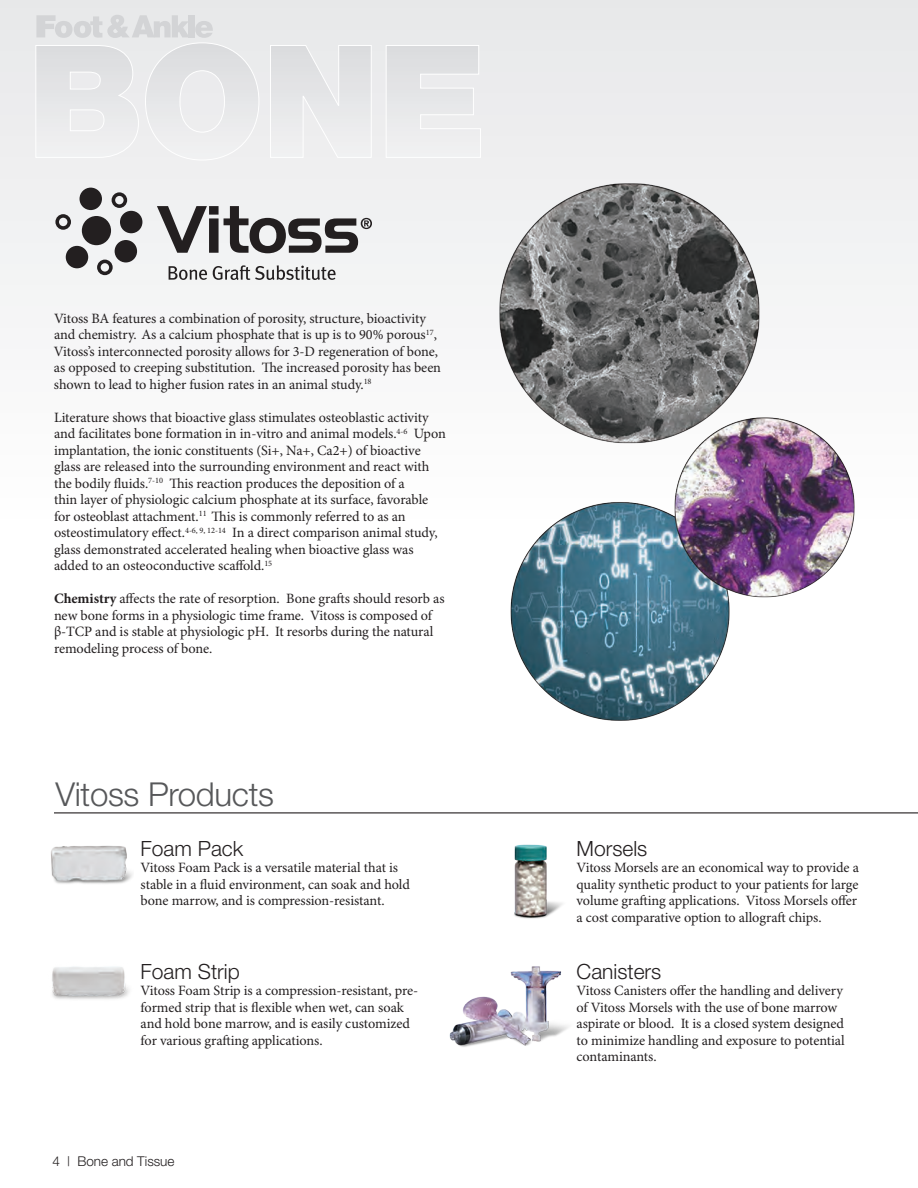
<style>
.page{position:relative;width:918px;height:1188px;background:#fff}
.page>*{position:absolute;margin:0;border:0;box-sizing:border-box;transform-origin:0 0}
.Lg_Head{font:300 33px "Helvetica Neue";letter-spacing:-.01em;color:#57585a}
.Product_Callout{font:300 21px "Helvetica Neue";color:#231f20}
.Body_standard{font:14.25px/16.5px "Minion Pro";letter-spacing:-.01em;color:#231f20}
.Lg_Head-2{font:14.25px/16.5px "Minion Pro";letter-spacing:-.01em;color:#231f20}
.Product_Callout-2{font:14.25px/16.5px "Minion Pro";letter-spacing:-.01em;color:#231f20}
.Bullets{font:300 13.5px "Helvetica Neue";letter-spacing:-.005em;color:#231f20}
.s1{font-weight:700}
</style>
<div class="page">
<div style="left:0;top:0;width:918px;height:531px;background:#f2f3f4"></div>
<img style="left:52px;top:966px;width:77px;height:33px">
<hr style="left:54px;top:812px;width:864px;height:1px;background:#231f20">
<div style="left:82px;top:216px;width:29px;height:29px;background:#231f20;border-radius:50%"></div>
<div style="left:66px;top:246px;width:22px;height:22px;background:#231f20;border-radius:50%"></div>
<div style="left:120px;top:211px;width:22px;height:22px;background:#231f20;border-radius:50%"></div>
<div style="left:115px;top:240px;width:22px;height:22px;background:#231f20;border-radius:50%"></div>
<div style="left:80px;top:188px;width:22px;height:22px;background:#231f20;border-radius:50%"></div>
<svg style="left:55px;top:214px;width:16px;height:16px"></svg>
<svg style="left:112px;top:192px;width:15px;height:16px"></svg>
<svg style="left:97px;top:260px;width:16px;height:15px"></svg>
<svg style="left:157px;top:206px;width:215px;height:47px"></svg>
<svg style="left:169px;top:266px;width:38px;height:14px"></svg>
<svg style="left:213px;top:265px;width:123px;height:15px"></svg>
<svg style="left:270px;top:45px;width:101px;height:113px"></svg>
<svg style="left:386px;top:45px;width:95px;height:113px"></svg>
<svg style="left:35px;top:15px;width:225px;height:145px"></svg>
<img style="left:514px;top:844px;width:49px;height:75px">
<img style="left:51px;top:845px;width:82px;height:39px">
<img style="left:449px;top:966px;width:119px;height:81px">
<img style="left:490px;top:183px;width:374px;height:538px">
<p class="Lg_Head-2" style="left:54px;top:311px;width:389px">Vitoss BA features a combination of porosity, structure, bioactivity and chemistry. As a calcium phosphate that is up is to 90% porous<sup>17</sup>, Vitoss’s interconnected porosity allows for 3-D regeneration of bone, as opposed to creeping substitution. The increased porosity has been shown to lead to higher fusion rates in an animal study.<sup>18</sup></p>
<p class="Body_standard" style="left:54px;top:410px;width:393px">Literature shows that bioactive glass stimulates osteoblastic activity and facilitates bone formation in in-vitro and animal models.<sup>4-6</sup> Upon implantation, the ionic constituents (Si+, Na+, Ca2+) of bioactive glass are released into the surrounding environment and react with the bodily fluids.<sup>7-10</sup> This reaction produces the deposition of a<br>thin layer of physiologic calcium phosphate at its surface, favorable for osteoblast attachment.<sup>11</sup> This is commonly referred to as an osteostimulatory effect.<sup>4-6,</sup> <sup>9,</sup> <sup>12-14</sup> In a direct comparison animal study, glass demonstrated accelerated healing when bioactive glass was added to an osteoconductive scaffold.<sup>15</sup></p>
<p class="Body_standard" style="left:54px;top:591px;width:392px"><span class="s1">Chemistry</span> affects the rate of resorption. Bone grafts should resorb as new bone forms in a physiologic time frame. Vitoss is composed of β-TCP and is stable at physiologic pH. It resorbs during the natural remodeling process of bone.</p>
<p class="Lg_Head" style="left:55px;top:774px;width:220px">Vitoss Products</p>
<p class="Product_Callout" style="left:141px;top:835px;width:104px">Foam Pack</p>
<p class="Body_standard" style="left:141px;top:860px;width:271px">Vitoss Foam Pack is a versatile material that is stable in a fluid environment, can soak and hold bone marrow, and is compression-resistant.</p>
<p class="Product_Callout" style="left:141px;top:958px;width:101px">Foam Strip</p>
<p class="Product_Callout-2" style="left:141px;top:983px;width:279px">Vitoss Foam Strip is a compression-resistant, pre&shy;formed strip that is flexible when wet, can soak and hold bone marrow, and is easily customized for various grafting applications.</p>
<p class="Bullets" style="left:52px;top:1153px;width:124px">4 | Bone and Tissue</p>
<p class="Product_Callout" style="left:577px;top:835px;width:72px">Morsels</p>
<p class="Body_standard" style="left:577px;top:860px;width:284px">Vitoss Morsels are an economical way to provide a quality synthetic product to your patients for large volume grafting applications. Vitoss Morsels offer a cost comparative option to allograft chips.</p>
<p class="Product_Callout" style="left:577px;top:958px;width:86px">Canisters</p>
<p class="Body_standard" style="left:577px;top:983px;width:270px">Vitoss Canisters offer the handling and delivery of Vitoss Morsels with the use of bone marrow aspirate or blood. It is a closed system designed to minimize handling and exposure to potential contaminants.</p>
</div>
